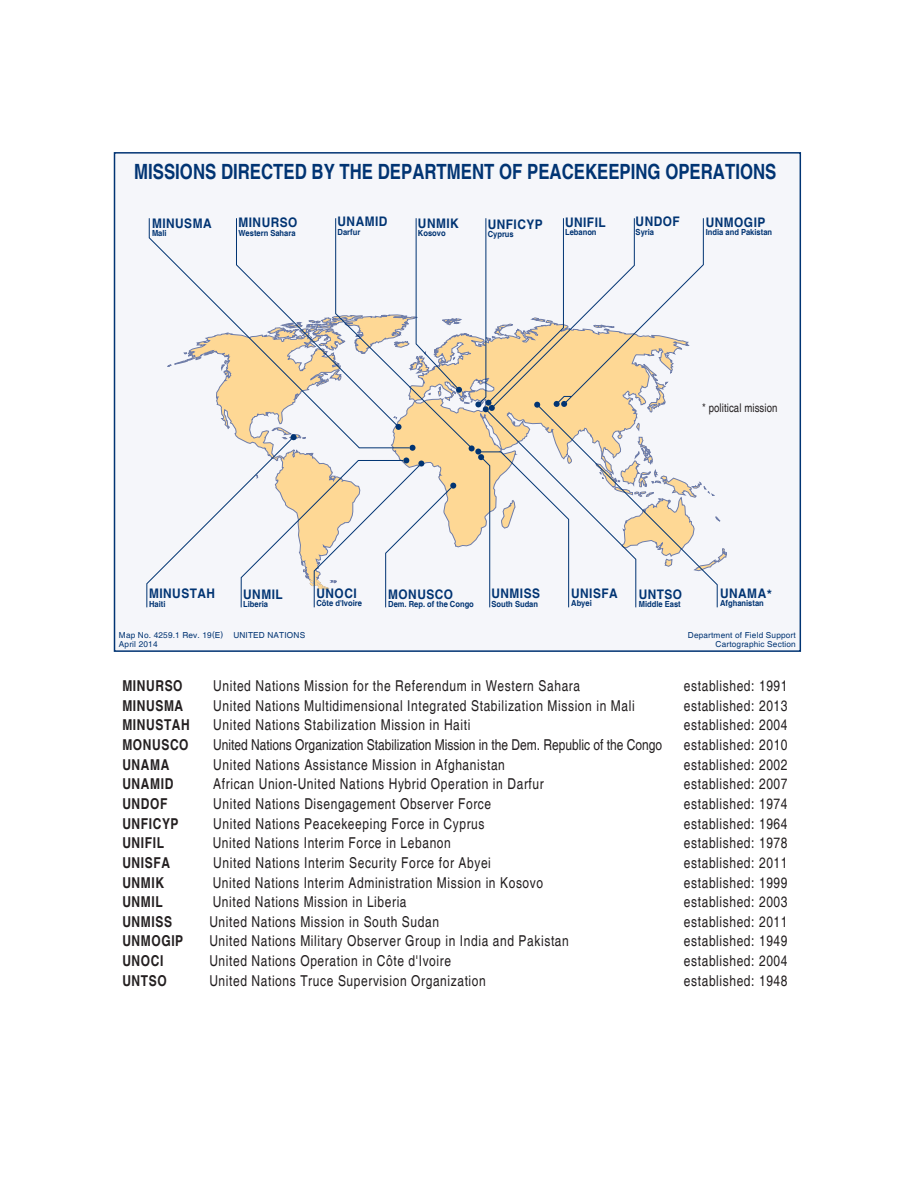
<style>
.page{position:relative;width:918px;height:1188px;background:#fff}
.page>*{position:absolute;margin:0;border:0;box-sizing:border-box;transform-origin:0 0}
.t1{font:700 21px "Helvetica";color:#013473;scale:.8 1}
.t2{font:15px "Helvetica";letter-spacing:.05em;color:#231f20;scale:.8 1}
.t3{font:700 15px "Helvetica";letter-spacing:.05em;color:#231f20;scale:.8 1}
.t4{font:15px "Helvetica";color:#231f20;scale:.8 1}
.t5{font:700 13.2px "Helvetica";letter-spacing:.04em;color:#013473;scale:.9 1}
.t6{font:12px "Helvetica";letter-spacing:.01em;color:#231f20;scale:.8 1}
.t7{font:700 8.4px "Helvetica";color:#013473;scale:.9 1}
.t8{font:8.25px/9px "Helvetica";letter-spacing:.02em;color:#013473}
</style>
<div class="page">
<svg style="left:113px;top:152px;width:689px;height:500px"></svg>
<svg style="left:146px;top:152px;width:656px;height:456px"></svg>
<h1 class="t1" style="left:134px;top:159px;width:804px">MISSIONS DIRECTED BY THE DEPARTMENT OF PEACEKEEPING OPERATIONS</h1>
<p class="t5" style="left:152px;top:215px;width:68px">MINUSMA</p>
<p class="t7" style="left:152px;top:228px;width:18px">Mali</p>
<p class="t5" style="left:238px;top:215px;width:67px">MINURSO</p>
<p class="t7" style="left:238px;top:228px;width:65px">Western Sahara</p>
<p class="t5" style="left:338px;top:214px;width:57px">UNAMID</p>
<p class="t7" style="left:338px;top:227px;width:27px">Darfur</p>
<p class="t5" style="left:418px;top:215px;width:47px">UNMIK</p>
<p class="t7" style="left:418px;top:228px;width:32px">Kosovo</p>
<p class="t5" style="left:488px;top:216px;width:63px">UNFICYP</p>
<p class="t7" style="left:488px;top:229px;width:30px">Cyprus</p>
<p class="t5" style="left:565px;top:214px;width:47px">UNIFIL</p>
<p class="t7" style="left:565px;top:227px;width:37px">Lebanon</p>
<p class="t5" style="left:636px;top:213px;width:51px">UNDOF</p>
<p class="t7" style="left:636px;top:226px;width:22px">Syria</p>
<p class="t5" style="left:706px;top:214px;width:68px">UNMOGIP</p>
<p class="t7" style="left:706px;top:227px;width:75px">India and Pakistan</p>
<p class="t6" style="left:702px;top:401px;width:96px">* political mission</p>
<p class="t5" style="left:149px;top:586px;width:75px">MINUSTAH</p>
<p class="t7" style="left:149px;top:599px;width:20px">Haiti</p>
<p class="t5" style="left:243px;top:586px;width:45px">UNMIL</p>
<p class="t7" style="left:243px;top:599px;width:29px">Liberia</p>
<p class="t5" style="left:317px;top:585px;width:46px">UNOCI</p>
<p class="t7" style="left:317px;top:598px;width:52px">Côte d'Ivoire</p>
<p class="t5" style="left:388px;top:586px;width:74px">MONUSCO</p>
<p class="t7" style="left:388px;top:599px;width:97px">Dem. Rep. of the Congo</p>
<p class="t5" style="left:492px;top:586px;width:55px">UNMISS</p>
<p class="t7" style="left:492px;top:599px;width:53px">South Sudan</p>
<p class="t5" style="left:571px;top:585px;width:53px">UNISFA</p>
<p class="t7" style="left:571px;top:598px;width:24px">Abyei</p>
<p class="t5" style="left:639px;top:586px;width:50px">UNTSO</p>
<p class="t7" style="left:639px;top:599px;width:48px">Middle East</p>
<p class="t5" style="left:720px;top:585px;width:59px">UNAMA*</p>
<p class="t7" style="left:720px;top:598px;width:50px">Afghanistan</p>
<p class="t8" style="left:119px;top:631px;width:188px">Map No. 4259.1 Rev. 19(E) UNITED NATIONS<br>April 2014</p>
<p class="t8" style="left:688px;top:631px;width:109px;text-align:right">Department of Field Support<br>Cartographic Section</p>
<p class="t3" style="left:122px;top:677px;width:77px">MINURSO</p>
<p class="t2" style="left:213px;top:677px;width:460px">United Nations Mission for the Referendum in Western Sahara</p>
<p class="t2" style="left:684px;top:677px;width:131px">established: 1991</p>
<p class="t3" style="left:122px;top:696px;width:78px">MINUSMA</p>
<p class="t2" style="left:213px;top:697px;width:528px">United Nations Multidimensional Integrated Stabilization Mission in Mali</p>
<p class="t2" style="left:684px;top:697px;width:131px">established: 2013</p>
<p class="t3" style="left:122px;top:736px;width:84px">MONUSCO</p>
<p class="t4" style="left:213px;top:736px;width:563px">United Nations Organization Stabilization Mission in the Dem. Republic of the Congo</p>
<p class="t2" style="left:684px;top:736px;width:131px">established: 2010</p>
<p class="t3" style="left:122px;top:775px;width:65px">UNAMID</p>
<p class="t2" style="left:213px;top:775px;width:415px">African Union-United Nations Hybrid Operation in Darfur</p>
<p class="t2" style="left:684px;top:775px;width:131px">established: 2007</p>
<p class="t3" style="left:122px;top:716px;width:86px">MINUSTAH</p>
<p class="t2" style="left:213px;top:716px;width:323px">United Nations Stabilization Mission in Haiti</p>
<p class="t2" style="left:684px;top:716px;width:131px">established: 2004</p>
<p class="t3" style="left:122px;top:755px;width:60px">UNAMA</p>
<p class="t2" style="left:213px;top:756px;width:366px">United Nations Assistance Mission in Afghanistan</p>
<p class="t2" style="left:684px;top:756px;width:131px">established: 2002</p>
<p class="t3" style="left:122px;top:795px;width:58px">UNDOF</p>
<p class="t2" style="left:213px;top:795px;width:349px">United Nations Disengagement Observer Force</p>
<p class="t2" style="left:684px;top:795px;width:131px">established: 1974</p>
<p class="t3" style="left:122px;top:834px;width:54px">UNIFIL</p>
<p class="t2" style="left:213px;top:834px;width:299px">United Nations Interim Force in Lebanon</p>
<p class="t2" style="left:684px;top:834px;width:131px">established: 1978</p>
<p class="t3" style="left:122px;top:814px;width:72px">UNFICYP</p>
<p class="t2" style="left:213px;top:815px;width:341px">United Nations Peacekeeping Force in Cyprus</p>
<p class="t2" style="left:684px;top:815px;width:131px">established: 1964</p>
<p class="t3" style="left:122px;top:853px;width:61px">UNISFA</p>
<p class="t2" style="left:213px;top:854px;width:349px">United Nations Interim Security Force for Abyei</p>
<p class="t2" style="left:684px;top:854px;width:131px">established: 2011</p>
<p class="t3" style="left:122px;top:873px;width:54px">UNMIK</p>
<p class="t2" style="left:213px;top:874px;width:415px">United Nations Interim Administration Mission in Kosovo</p>
<p class="t2" style="left:684px;top:874px;width:131px">established: 1999</p>
<p class="t3" style="left:122px;top:893px;width:52px">UNMIL</p>
<p class="t2" style="left:213px;top:893px;width:244px">United Nations Mission in Liberia</p>
<p class="t2" style="left:684px;top:893px;width:131px">established: 2003</p>
<p class="t3" style="left:122px;top:912px;width:64px">UNMISS</p>
<p class="t2" style="left:209px;top:913px;width:289px">United Nations Mission in South Sudan</p>
<p class="t2" style="left:684px;top:913px;width:131px">established: 2011</p>
<p class="t3" style="left:122px;top:932px;width:78px">UNMOGIP</p>
<p class="t2" style="left:209px;top:933px;width:451px">United Nations Military Observer Group in India and Pakistan</p>
<p class="t2" style="left:684px;top:933px;width:131px">established: 1949</p>
<p class="t3" style="left:122px;top:971px;width:57px">UNTSO</p>
<p class="t2" style="left:209px;top:972px;width:347px">United Nations Truce Supervision Organization</p>
<p class="t2" style="left:684px;top:972px;width:131px">established: 1948</p>
<p class="t3" style="left:122px;top:952px;width:53px">UNOCI</p>
<p class="t2" style="left:209px;top:952px;width:304px">United Nations Operation in Côte d'Ivoire</p>
<p class="t2" style="left:684px;top:952px;width:131px">established: 2004</p>
</div>
